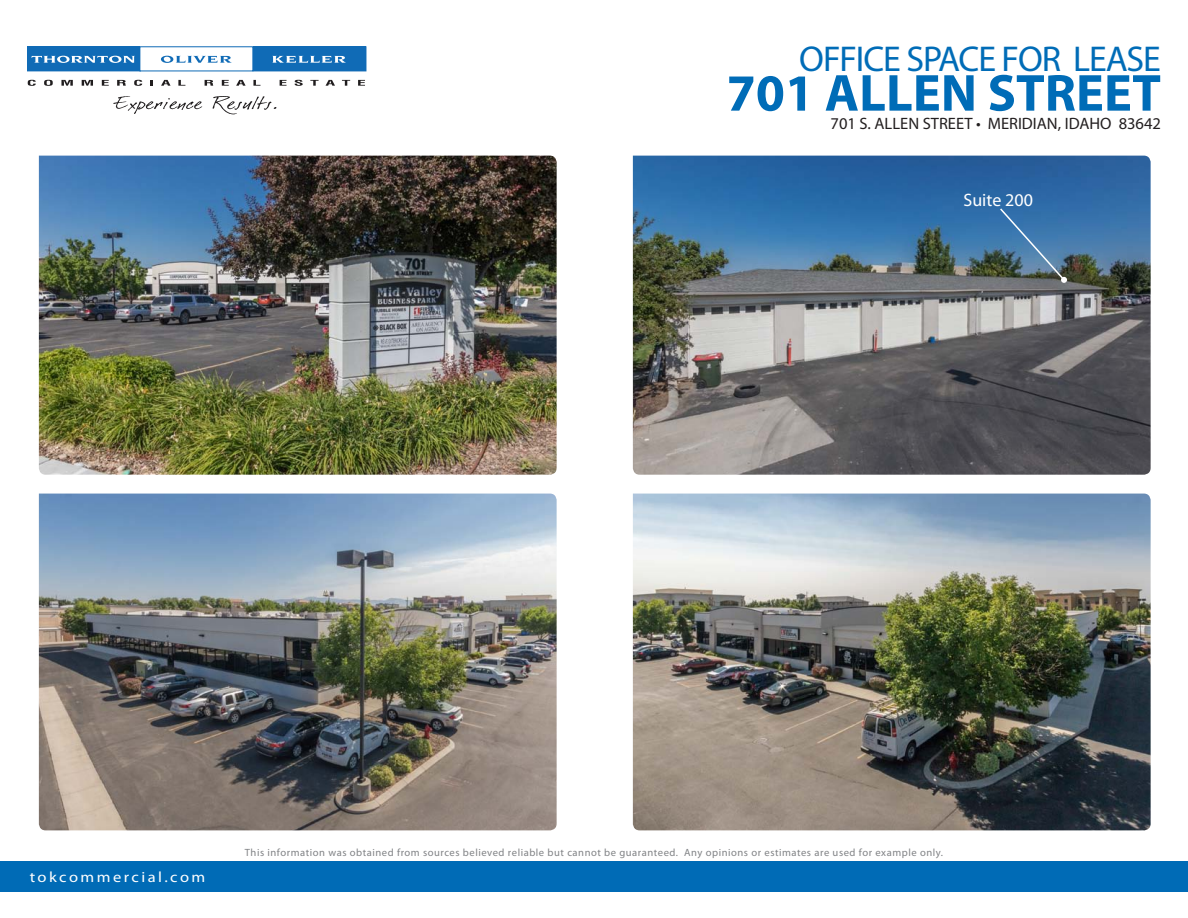
<style>
.page{position:relative;width:1188px;height:918px;background:#fff}
.page>*{position:absolute;margin:0;border:0;box-sizing:border-box;transform-origin:0 0}
.t1{font:700 52.5px "Myriad Pro";color:#006cb7}
.t2{font:36px "Myriad Pro";letter-spacing:-.03em;color:#006cb7}
.t3{font:18px "Myriad Pro";color:#fff}
.t4{font:16.5px "Myriad Pro";color:#231f20}
.t5{font:14.85px "Myriad Pro";letter-spacing:.15em;color:#fff;scale:1.11 1}
.t6{font:10.5px "Myriad Pro";letter-spacing:.05em;color:#808285}
</style>
<div class="page">
<div style="left:0;top:861px;width:1188px;height:30px;background:#006bb6"></div>
<svg style="left:28px;top:80px;width:8px;height:6px"></svg>
<svg style="left:44px;top:80px;width:9px;height:6px"></svg>
<svg style="left:61px;top:80px;width:12px;height:6px"></svg>
<svg style="left:82px;top:80px;width:11px;height:6px"></svg>
<svg style="left:102px;top:80px;width:7px;height:6px"></svg>
<svg style="left:117px;top:80px;width:9px;height:6px"></svg>
<svg style="left:134px;top:80px;width:8px;height:6px"></svg>
<svg style="left:151px;top:80px;width:2px;height:6px"></svg>
<svg style="left:161px;top:80px;width:10px;height:6px"></svg>
<svg style="left:178px;top:80px;width:7px;height:6px"></svg>
<svg style="left:205px;top:80px;width:8px;height:6px"></svg>
<svg style="left:222px;top:80px;width:7px;height:6px"></svg>
<svg style="left:236px;top:80px;width:10px;height:6px"></svg>
<svg style="left:253px;top:80px;width:7px;height:6px"></svg>
<svg style="left:280px;top:80px;width:7px;height:6px"></svg>
<svg style="left:295px;top:80px;width:8px;height:6px"></svg>
<svg style="left:310px;top:80px;width:9px;height:6px"></svg>
<svg style="left:326px;top:80px;width:9px;height:6px"></svg>
<svg style="left:342px;top:80px;width:8px;height:6px"></svg>
<svg style="left:358px;top:80px;width:7px;height:6px"></svg>
<div style="left:27px;top:47px;width:113px;height:24px;background:#106bb6"></div>
<div style="left:253px;top:47px;width:113px;height:24px;background:#106bb6"></div>
<svg style="left:32px;top:56px;width:103px;height:7px"></svg>
<svg style="left:161px;top:56px;width:71px;height:7px"></svg>
<svg style="left:272px;top:56px;width:74px;height:7px"></svg>
<svg style="left:113px;top:96px;width:89px;height:18px"></svg>
<svg style="left:213px;top:96px;width:63px;height:18px"></svg>
<img style="left:633px;top:156px;width:518px;height:319px">
<img style="left:39px;top:494px;width:518px;height:336px">
<img style="left:39px;top:156px;width:518px;height:319px">
<img style="left:633px;top:494px;width:518px;height:336px">
<svg style="left:999px;top:207px;width:68px;height:76px;background:#4b769a"></svg>
<h2 class="t2" style="left:799px;top:36px;width:363px">OFFICE SPACE FOR LEASE</h2>
<h1 class="t1" style="left:727px;top:59px;width:436px">701 ALLEN STREET</h1>
<h3 class="t4" style="left:831px;top:113px;width:332px">701 S. ALLEN STREET • MERIDIAN, IDAHO 83642</h3>
<h3 class="t3" style="left:964px;top:189px;width:71px">Suite 200</h3>
<h3 class="t5" style="left:30px;top:867px;width:160px">tokcommercial.com</h3>
<p class="t6" style="left:245px;top:846px;width:700px">This information was obtained from sources believed reliable but cannot be guaranteed. Any opinions or estimates are used for example only.</p>
</div>
